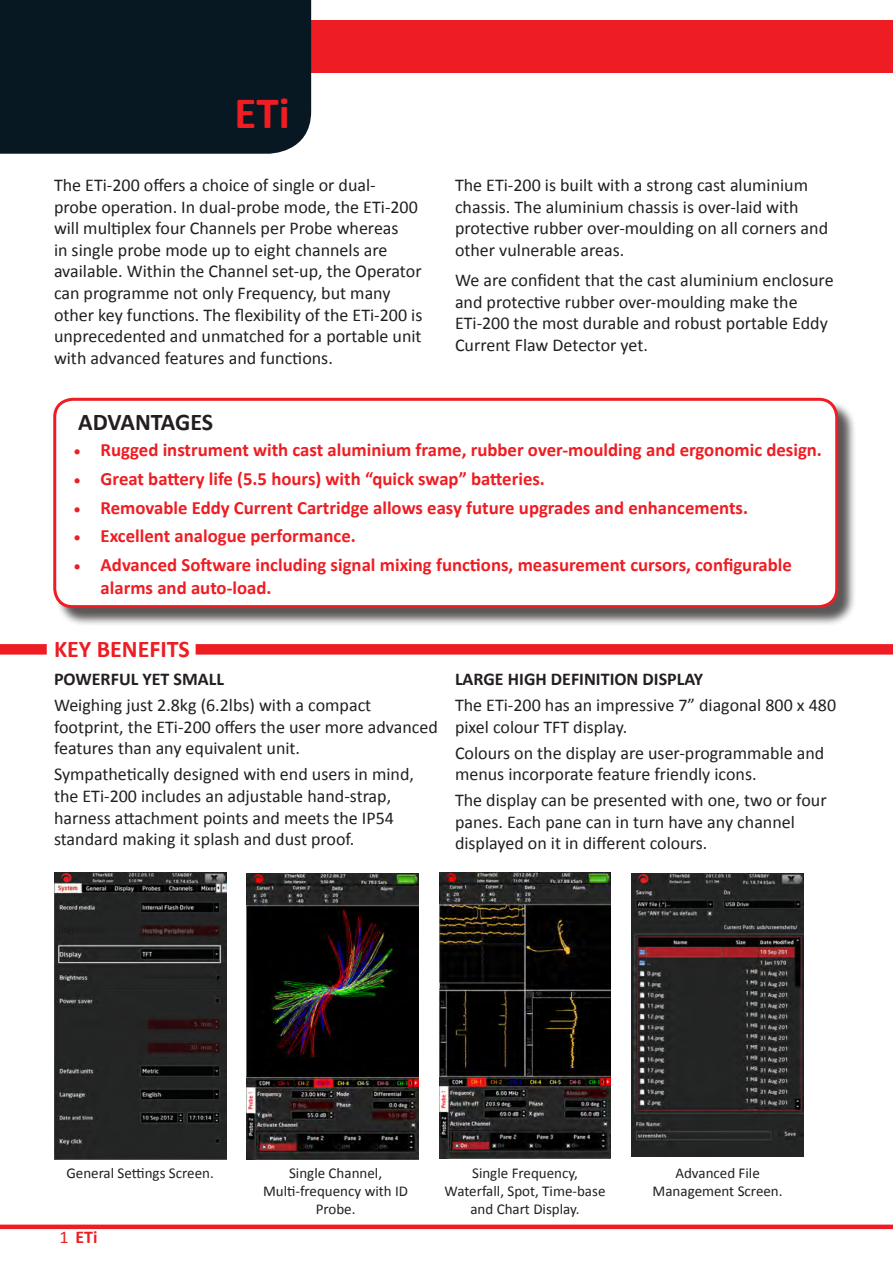
<style>
.page{position:relative;width:893px;height:1263px;background:#fff}
.page>*{position:absolute;margin:0;border:0;box-sizing:border-box;transform-origin:0 0}
.t1{font:700 45px "Calibri";color:#ee1d23}
.t2{font:700 24px "Calibri";color:#ee1d23}
.t3{font:700 24px "Calibri";letter-spacing:-.01em;color:#231f20}
.t4{font:700 18.75px/22.5px "Calibri";color:#ee1d23}
.t5{font:18px/21.6px "Calibri";color:#231f20}
.t6{font:700 18px "Calibri";color:#231f20}
.t7{font:700 18px "Calibri";color:#ee1d23}
.t8{font:15px/18px "Calibri";color:#231f20;text-align:center}
.s1{font-family:"Minion Pro"}
.s2{font-weight:400}
</style>
<div class="page">
<div style="left:249px;top:20px;width:644px;height:53px;background:#ee1d23"></div>
<div style="left:0;top:1224px;width:893px;height:5px;background:#ee1d23"></div>
<div style="left:0;top:0;width:311px;height:154px;background:#071822"></div>
<div style="left:56px;top:400px;width:801px;height:227px;background:#231f20;opacity:.75"></div>
<div style="left:55px;top:399px;width:782px;height:208px;background:#fff;border-radius:18px"></div>
<div style="left:53px;top:398px;width:785px;height:210px;border:3px solid #ee1d23;border-radius:18px"></div>
<img style="left:54px;top:873px;width:172px;height:287px">
<img style="left:439px;top:873px;width:172px;height:285px">
<img style="left:632px;top:873px;width:172px;height:284px">
<div style="left:0;top:644px;width:47px;height:11px;background:#ee1d23"></div>
<div style="left:196px;top:644px;width:697px;height:11px;background:#ee1d23"></div>
<img style="left:246px;top:873px;width:172px;height:286px">
<p class="t1" style="left:234px;top:85px;width:57px">ETi</p>
<p class="t5" style="left:54px;top:174px;width:370px">The ETi-200 offers a choice of single or dual&shy;probe operation. In dual-probe mode, the ETi-200 will multiplex four Channels per Probe whereas<br>in single probe mode up to eight channels are available. Within the Channel set-up, the Operator can programme not only Frequency, but many other key functions. The flexibility of the ETi-200 is unprecedented and unmatched for a portable unit with advanced features and functions.</p>
<p class="t5" style="left:455px;top:174px;width:375px">The ETi-200 is built with a strong cast aluminium chassis. The aluminium chassis is over-laid with protective rubber over-moulding on all corners and other vulnerable areas.</p>
<p class="t5" style="left:455px;top:269px;width:380px">We are confident that the cast aluminium enclosure and protective rubber over-moulding make the ETi-200 the most durable and robust portable Eddy Current Flaw Detector yet.</p>
<p class="t3" style="left:78px;top:407px;width:136px">ADVANTAGES</p>
<p class="t4" style="left:74px;top:438px;width:750px"><span class="s1">•</span> Rugged instrument with cast aluminium frame, rubber over-moulding and ergonomic design.</p>
<p class="t4" style="left:74px;top:467px;width:473px"><span class="s1">•</span> Great battery life (5.5 hours) with “quick swap” batteries.</p>
<p class="t4" style="left:74px;top:496px;width:676px"><span class="s1">•</span> Removable Eddy Current Cartridge allows easy future upgrades and enhancements.</p>
<p class="t4" style="left:74px;top:525px;width:284px"><span class="s1">•</span> Excellent analogue performance.</p>
<p class="t4" style="left:101px;top:554px;width:693px;text-indent:-27px"><span class="s1">•</span> Advanced Software including signal mixing functions, measurement cursors, configurable alarms and auto-load.</p>
<p class="t2" style="left:54px;top:633px;width:137px">KEY BENEFITS</p>
<p class="t6" style="left:54px;top:668px;width:171px">POWERFUL YET SMALL</p>
<p class="t5" style="left:54px;top:694px;width:385px">Weighing just 2.8kg (6.2lbs) with a compact footprint, the ETi-200 offers the user more advanced features than any equivalent unit.</p>
<p class="t5" style="left:54px;top:763px;width:361px">Sympathetically designed with end users in mind, the ETi-200 includes an adjustable hand-strap, harness attachment points and meets the IP54 standard making it splash and dust proof.</p>
<p class="t6" style="left:455px;top:668px;width:250px">LARGE HIGH DEFINITION DISPLAY</p>
<p class="t5" style="left:455px;top:694px;width:383px">The ETi-200 has an impressive 7” diagonal 800 x 480 pixel colour TFT display.</p>
<p class="t5" style="left:455px;top:742px;width:371px">Colours on the display are user-programmable and menus incorporate feature friendly icons.</p>
<p class="t5" style="left:455px;top:789px;width:373px">The display can be presented with one, two or four panes. Each pane can in turn have any channel displayed on it in different colours.</p>
<p class="t8" style="left:66px;top:1163px;width:149px">General Settings Screen.</p>
<p class="t8" style="left:653px;top:1163px;width:131px">Advanced File<br>Management Screen.</p>
<p class="t8" style="left:289px;top:1163px;width:95px">Single Channel,</p>
<p class="t8" style="left:263px;top:1181px;width:147px">Multi-frequency with ID<br>Probe.</p>
<p class="t8" style="left:445px;top:1163px;width:162px">Single Frequency,<br>Waterfall, Spot, Time-base and Chart Display.</p>
<p class="t7" style="left:60px;top:1226px;width:39px"><span class="s2">1</span> ETi</p>
</div>
